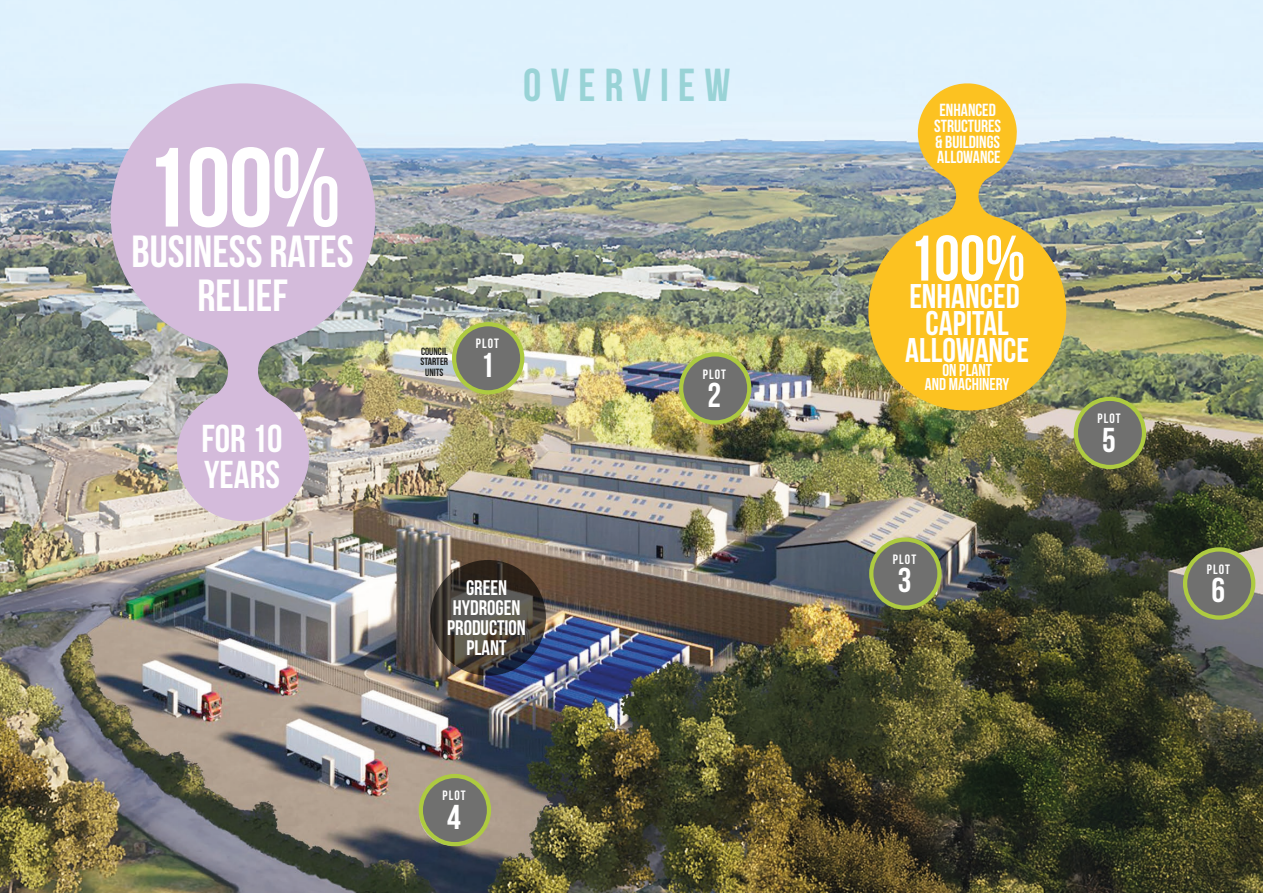
<style>
.page{position:relative;width:1263px;height:893px;background:#fff}
.page>*{position:absolute;margin:0;border:0;box-sizing:border-box;transform-origin:0 0}
.t1{font:112.35px "Bebas Neue";color:#fff}
.t2{font:64.2px "Bebas Neue";color:#fff}
.t3{font:46.2px "Bebas Neue";letter-spacing:.2em;color:#99d3d6}
.t4{font:45px/43.8px "Bebas Neue";color:#fff;text-align:center}
.t5{font:38.85px/36.8px "Bebas Neue";color:#fff}
.t6{font:700 34.5px "Bebas Neue";color:#fff}
.t7{font:34.2px/27.2px "Bebas Neue";color:#fff;text-align:center}
.t8{font:21px/20.2px "Bebas Neue";color:#fff;text-align:center}
.t9{font:17.55px/15.8px "Bebas Neue";color:#fff}
.t10{font:17.1px/14.1px "Bebas Neue";color:#fff;text-align:center}
.t11{font:700 13.5px "Bebas Neue";letter-spacing:.08em;color:#fff}
.t12{font:10.5px/10.5px "Bebas Neue";color:#1d1d1b;text-align:center}
</style>
<div class="page">
<img style="left:0;top:0;width:1263px;height:893px">
<svg style="left:430px;top:560px;width:116px;height:116px;background:#45413b"></svg>
<img style="left:864px;top:80px;width:202px;height:337px">
<img style="left:111px;top:75px;width:270px;height:450px">
<svg style="left:452px;top:322px;width:72px;height:72px;background:#8e916f"></svg>
<img style="left:679px;top:352px;width:72px;height:73px">
<svg style="left:869px;top:537px;width:72px;height:73px;background:#7d8369"></svg>
<svg style="left:419px;top:774px;width:72px;height:72px;background:#84876b"></svg>
<svg style="left:1074px;top:397px;width:72px;height:72px;background:#7a805f"></svg>
<svg style="left:1183px;top:547px;width:72px;height:73px;background:#797e65"></svg>
<h1 class="t1" style="left:144px;top:126px;width:199px">100%</h1>
<h3 class="t4" style="left:132px;top:229px;width:224px">BUSINESS RATES<br>RELIEF</h3>
<h3 class="t5" style="left:201px;top:419px;width:83px">FOR 10<br>YEARS</h3>
<h3 class="t3" style="left:523px;top:60px;width:209px">OVERVIEW</h3>
<p class="t12" style="left:420px;top:346px;width:29px">COUNCIL<br>STARTER<br>UNITS</p>
<p class="t11" style="left:476px;top:336px;width:25px">PLOT</p>
<h3 class="t6" style="left:480px;top:346px;width:15px">1</h3>
<p class="t11" style="left:703px;top:366px;width:25px">PLOT</p>
<h3 class="t6" style="left:707px;top:376px;width:15px">2</h3>
<p class="t8" style="left:447px;top:577px;width:80px">GREEN<br>HYDROGEN<br>PRODUCTION<br>PLANT</p>
<p class="t11" style="left:442px;top:788px;width:25px">PLOT</p>
<h3 class="t6" style="left:447px;top:798px;width:15px">4</h3>
<p class="t9" style="left:934px;top:102px;width:68px">ENHANCED<br>STRUCTURES &amp; BUILDINGS<br>ALLOWANCE</p>
<h2 class="t2" style="left:909px;top:223px;width:118px">100%</h2>
<h3 class="t7" style="left:905px;top:282px;width:125px">ENHANCED<br>CAPITAL<br>ALLOWANCE</h3>
<p class="t10" style="left:925px;top:363px;width:86px">ON PLANT<br>AND MACHINERY</p>
<p class="t11" style="left:893px;top:552px;width:25px">PLOT</p>
<h3 class="t6" style="left:898px;top:561px;width:15px">3</h3>
<p class="t11" style="left:1097px;top:411px;width:25px">PLOT</p>
<h3 class="t6" style="left:1102px;top:421px;width:15px">5</h3>
<p class="t11" style="left:1207px;top:562px;width:25px">PLOT</p>
<h3 class="t6" style="left:1211px;top:571px;width:15px">6</h3>
</div>
